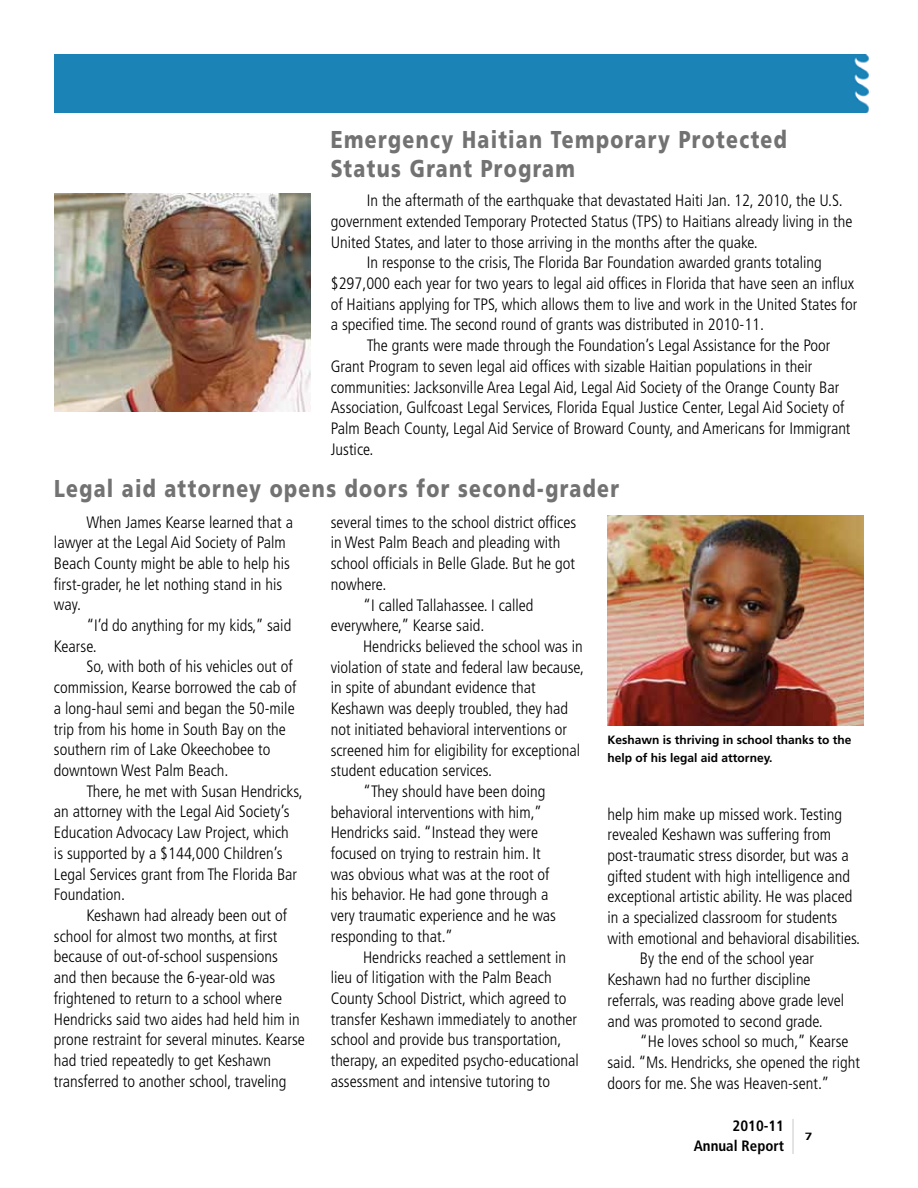
<style>
.page{position:relative;width:918px;height:1188px;background:#fff}
.page>*{position:absolute;margin:0;border:0;box-sizing:border-box;transform-origin:0 0}
.t1{font:900 24.3px/28.5px "Frutiger LT Std";letter-spacing:.07em;color:#727273;scale:.8 1}
.t2{font:300 condensed 16.5px/20.7px "Frutiger LT Std";color:#000}
.t3{font:700 condensed 15px/19.5px "Frutiger LT Std";color:#000;text-align:right}
.t4{font:700 12px/18px "Frutiger LT Std";color:#000}
.t5{font:700 10.5px "Frutiger LT Std";color:#000;scale:1.3 1}
</style>
<div class="page">
<hr style="left:792px;top:1119px;width:2px;height:35px;background:#000">
<div style="left:54px;top:54px;width:816px;height:59px;background:#1c83b7"></div>
<img style="left:608px;top:515px;width:256px;height:211px">
<img style="left:54px;top:194px;width:256px;height:218px">
<h1 class="t1" style="left:331px;top:126px;width:572px">Emergency Haitian Temporary Protected<br>Status Grant Program</h1>
<p class="t2" style="left:367px;top:190px;width:477px">In the aftermath of the earthquake that devastated Haiti Jan. 12, 2010, the U.S.</p>
<p class="t2" style="left:331px;top:211px;width:523px">government extended Temporary Protected Status (TPS) to Haitians already living in the</p>
<p class="t2" style="left:331px;top:232px;width:429px">United States, and later to those arriving in the months after the quake.</p>
<p class="t2" style="left:367px;top:253px;width:456px">In response to the crisis, The Florida Bar Foundation awarded grants totaling</p>
<p class="t2" style="left:331px;top:273px;width:525px">$297,000 each year for two years to legal aid offices in Florida that have seen an influx</p>
<p class="t2" style="left:331px;top:294px;width:528px">of Haitians applying for TPS, which allows them to live and work in the United States for</p>
<p class="t2" style="left:331px;top:315px;width:435px">a specified time. The second round of grants was distributed in 2010-11.</p>
<p class="t2" style="left:367px;top:335px;width:465px">The grants were made through the Foundation’s Legal Assistance for the Poor</p>
<p class="t2" style="left:331px;top:356px;width:483px">Grant Program to seven legal aid offices with sizable Haitian populations in their</p>
<p class="t2" style="left:331px;top:377px;width:510px">communities: Jacksonville Area Legal Aid, Legal Aid Society of the Orange County Bar</p>
<p class="t2" style="left:331px;top:397px;width:515px">Association, Gulfcoast Legal Services, Florida Equal Justice Center, Legal Aid Society of</p>
<p class="t2" style="left:331px;top:418px;width:521px">Palm Beach County, Legal Aid Service of Broward County, and Americans for Immigrant</p>
<p class="t2" style="left:331px;top:439px;width:44px">Justice.</p>
<h1 class="t1" style="left:54px;top:475px;width:708px">Legal aid attorney opens doors for second-grader</h1>
<p class="t2" style="left:54px;top:512px;width:241px;text-indent:32px">When James Kearse learned that a lawyer at the Legal Aid Society of Palm<br>Beach County might be able to help his first-grader, he let nothing stand in his way.</p>
<p class="t2" style="left:54px;top:615px;width:239px;text-indent:32px">“I’d do anything for my kids,” said<br>Kearse.</p>
<p class="t2" style="left:54px;top:657px;width:244px;text-indent:32px">So, with both of his vehicles out of commission, Kearse borrowed the cab of a long-haul semi and began the 50-mile trip from his home in South Bay on the southern rim of Lake Okeechobee to downtown West Palm Beach.</p>
<p class="t2" style="left:54px;top:781px;width:250px;text-indent:32px">There, he met with Susan Hendricks, an attorney with the Legal Aid Society’s Education Advocacy Law Project, which<br>is supported by a $144,000 Children’s Legal Services grant from The Florida Bar Foundation.</p>
<p class="t2" style="left:54px;top:905px;width:252px;text-indent:32px">Keshawn had already been out of school for almost two months, at first because of out-of-school suspensions<br>and then because the 6-year-old was frightened to return to a school where Hendricks said two aides had held him in prone restraint for several minutes. Kearse had tried repeatedly to get Keshawn transferred to another school, traveling</p>
<p class="t2" style="left:331px;top:512px;width:247px">several times to the school district offices</p>
<p class="t2" style="left:331px;top:533px;width:231px">in West Palm Beach and pleading with</p>
<p class="t2" style="left:331px;top:553px;width:246px">school officials in Belle Glade. But he got</p>
<p class="t2" style="left:331px;top:574px;width:57px">nowhere.</p>
<p class="t2" style="left:363px;top:595px;width:172px">“I called Tallahassee. I called</p>
<p class="t2" style="left:331px;top:615px;width:155px">everywhere,” Kearse said.</p>
<p class="t2" style="left:363px;top:636px;width:221px">Hendricks believed the school was in</p>
<p class="t2" style="left:331px;top:657px;width:255px">violation of state and federal law because,</p>
<p class="t2" style="left:331px;top:678px;width:207px">in spite of abundant evidence that</p>
<p class="t2" style="left:331px;top:698px;width:239px">Keshawn was deeply troubled, they had</p>
<p class="t2" style="left:331px;top:719px;width:238px">not initiated behavioral interventions or</p>
<p class="t2" style="left:331px;top:740px;width:251px">screened him for eligibility for exceptional</p>
<p class="t2" style="left:331px;top:760px;width:163px">student education services.</p>
<p class="t2" style="left:363px;top:781px;width:184px">“They should have been doing</p>
<p class="t2" style="left:331px;top:802px;width:213px">behavioral interventions with him,”</p>
<p class="t2" style="left:331px;top:823px;width:209px">Hendricks said. “Instead they were</p>
<p class="t2" style="left:331px;top:843px;width:211px">focused on trying to restrain him. It</p>
<p class="t2" style="left:331px;top:864px;width:220px">was obvious what was at the root of</p>
<p class="t2" style="left:331px;top:885px;width:219px">his behavior. He had gone through a</p>
<p class="t2" style="left:331px;top:905px;width:227px">very traumatic experience and he was</p>
<p class="t2" style="left:331px;top:926px;width:124px">responding to that.”</p>
<p class="t2" style="left:363px;top:947px;width:204px">Hendricks reached a settlement in</p>
<p class="t2" style="left:331px;top:967px;width:222px">lieu of litigation with the Palm Beach</p>
<p class="t2" style="left:331px;top:988px;width:237px">County School District, which agreed to</p>
<p class="t2" style="left:331px;top:1009px;width:248px">transfer Keshawn immediately to another</p>
<p class="t2" style="left:331px;top:1030px;width:232px">school and provide bus transportation,</p>
<p class="t2" style="left:331px;top:1050px;width:249px">therapy, an expedited psycho-educational</p>
<p class="t2" style="left:331px;top:1071px;width:221px">assessment and intensive tutoring to</p>
<p class="t4" style="left:608px;top:731px;width:246px">Keshawn is thriving in school thanks to the help of his legal aid attorney.</p>
<p class="t2" style="left:608px;top:804px;width:236px">help him make up missed work. Testing</p>
<p class="t2" style="left:608px;top:824px;width:225px">revealed Keshawn was suffering from</p>
<p class="t2" style="left:608px;top:845px;width:243px">post-traumatic stress disorder, but was a</p>
<p class="t2" style="left:608px;top:866px;width:244px">gifted student with high intelligence and</p>
<p class="t2" style="left:608px;top:887px;width:246px">exceptional artistic ability. He was placed</p>
<p class="t2" style="left:608px;top:907px;width:231px">in a specialized classroom for students</p>
<p class="t2" style="left:608px;top:928px;width:254px">with emotional and behavioral disabilities.</p>
<p class="t2" style="left:640px;top:949px;width:176px">By the end of the school year</p>
<p class="t2" style="left:608px;top:969px;width:205px">Keshawn had no further discipline</p>
<p class="t2" style="left:608px;top:990px;width:238px">referrals, was reading above grade level</p>
<p class="t2" style="left:608px;top:1011px;width:217px">and was promoted to second grade.</p>
<p class="t2" style="left:640px;top:1031px;width:210px">“He loves school so much,” Kearse</p>
<p class="t2" style="left:608px;top:1052px;width:254px">said. “Ms. Hendricks, she opened the right</p>
<p class="t2" style="left:608px;top:1073px;width:223px">doors for me. She was Heaven-sent.”</p>
<p class="t3" style="left:694px;top:1116px;width:92px">2010-11<br>Annual Report</p>
<p class="t5" style="left:805px;top:1130px;width:7px">7</p>
</div>
